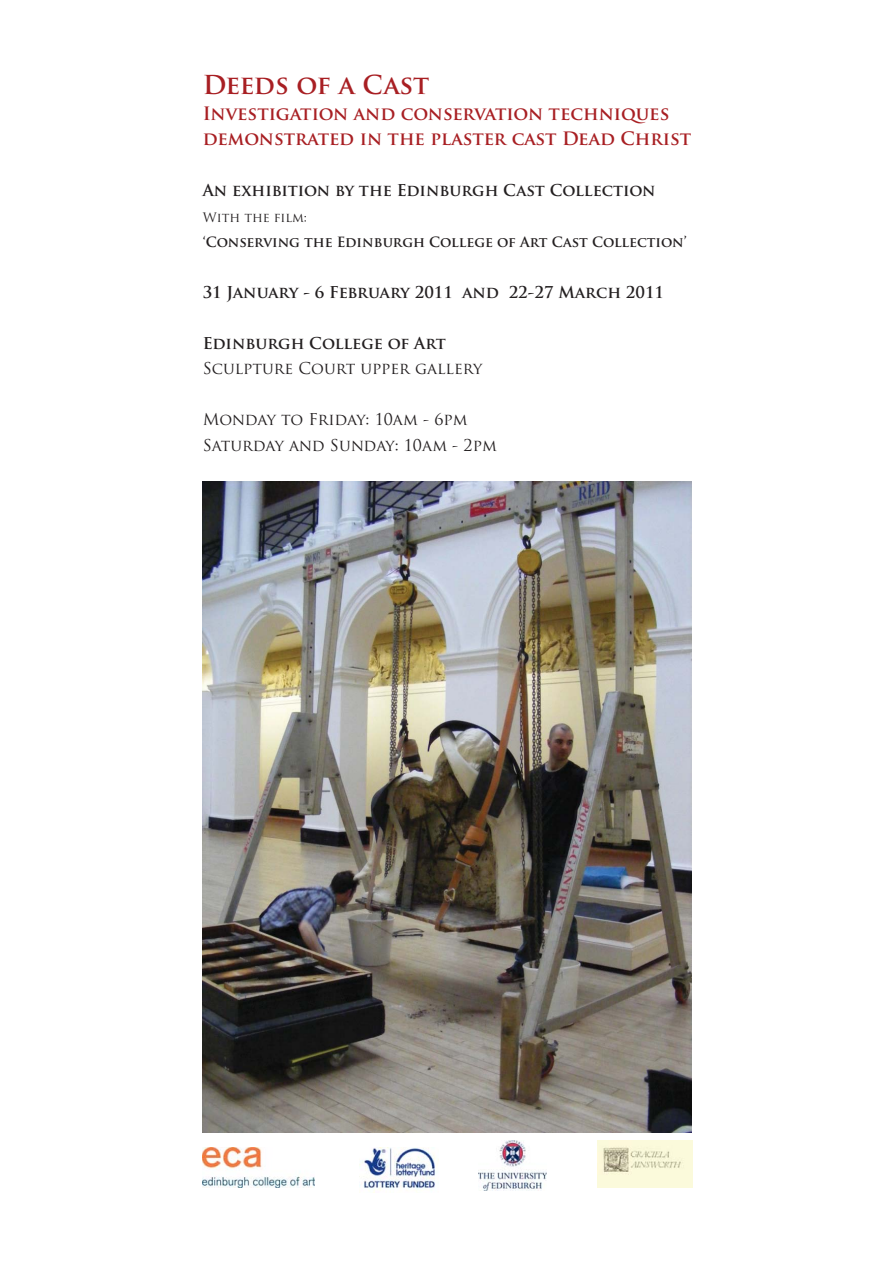
<style>
.page{position:relative;width:893px;height:1263px;background:#fff}
.page>*{position:absolute;margin:0;border:0;box-sizing:border-box;transform-origin:0 0}
.t1{font:700 25.5px "Trajan Pro";letter-spacing:-.015em;color:#a81f23}
.t2{font:700 18px/25.5px "Trajan Pro";color:#a81f23}
.t3{font:700 15.9px "Trajan Pro";color:#231f20}
.t4{font:15.9px/25.5px "Trajan Pro";color:#231f20}
.t5{font:700 13.8px "Trajan Pro";color:#231f20}
.t6{font:12.75px "Trajan Pro";color:#231f20}
</style>
<div class="page">
<img style="left:203px;top:481px;width:488px;height:652px">
<img style="left:203px;top:1148px;width:111px;height:40px">
<img style="left:359px;top:1148px;width:76px;height:44px">
<img style="left:478px;top:1140px;width:68px;height:50px">
<img style="left:597px;top:1140px;width:95px;height:48px">
<h1 class="t1" style="left:203px;top:71px;width:228px">Deeds of a Cast</h1>
<p class="t2" style="left:203px;top:101px;width:490px">Investigation and conservation techniques demonstrated in the plaster cast Dead Christ</p>
<p class="t3" style="left:203px;top:181px;width:454px">An exhibition by the Edinburgh Cast Collection</p>
<p class="t6" style="left:203px;top:210px;width:106px">With the film:</p>
<p class="t5" style="left:203px;top:234px;width:485px">‘Conserving the Edinburgh College of Art Cast Collection’</p>
<p class="t3" style="left:203px;top:283px;width:463px">31 January - 6 February 2011 and 22-27 March 2011</p>
<p class="t3" style="left:203px;top:334px;width:245px">Edinburgh College of Art</p>
<p class="t4" style="left:203px;top:356px;width:281px">Sculpture Court upper gallery</p>
<p class="t4" style="left:203px;top:407px;width:295px">Monday to Friday: 10am - 6pm<br>Saturday and Sunday: 10am - 2pm</p>
</div>
